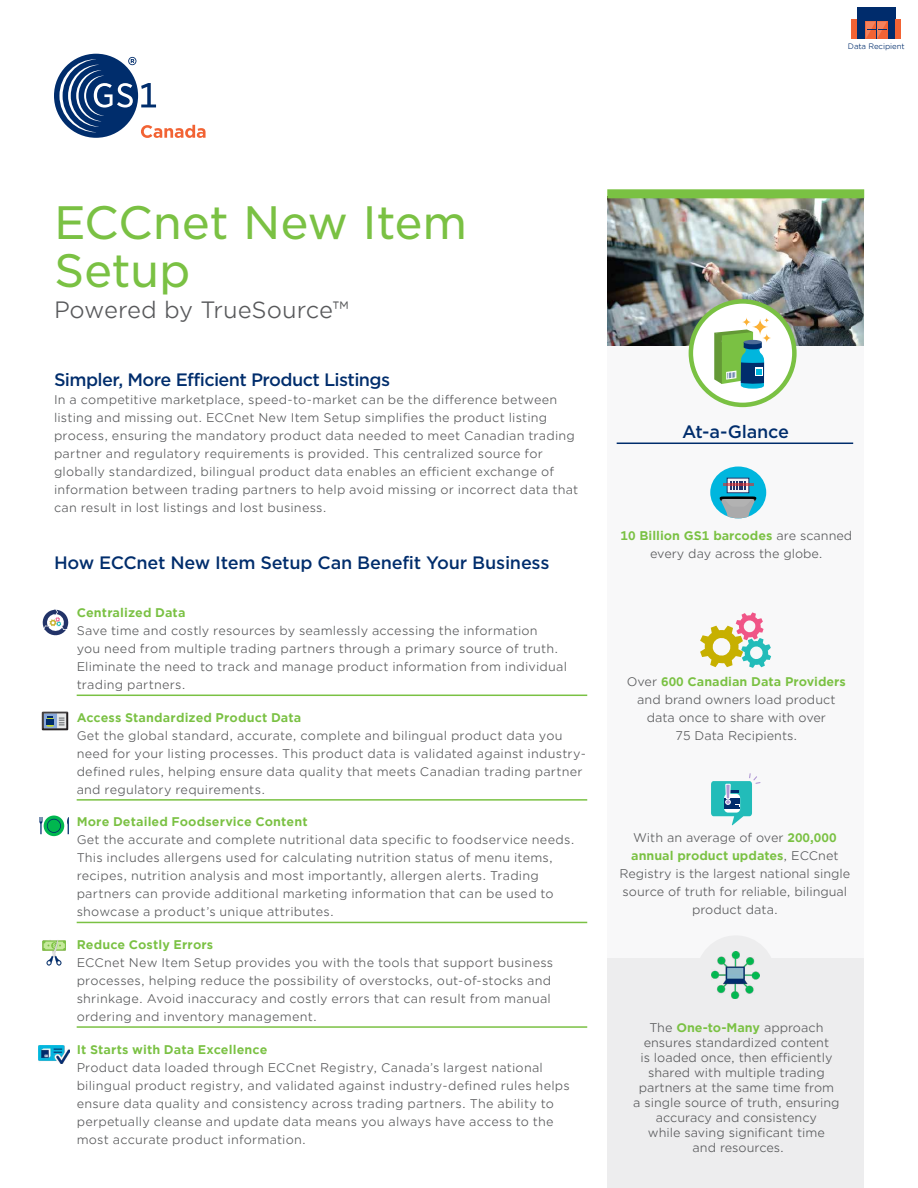
<style>
.page{position:relative;width:918px;height:1188px;background:#fff}
.page>*{position:absolute;margin:0;border:0;box-sizing:border-box;transform-origin:0 0}
.t1{font:45px/48px "Gotham S Sm";letter-spacing:-.015em;color:#7ac143}
.t2{font:22.5px "Gotham Office";letter-spacing:-.01em;color:#58595b}
.t3{font:500 17.25px "Gotham S Sm";letter-spacing:-.03em;color:#002d6c}
.t4{font:12px/18px "Gotham Office";letter-spacing:.015em;color:#58595b}
.t5{font:700 12px "Gotham Office";letter-spacing:.01em;color:#7ac143}
.t6{font:7.5px "Gotham Office";letter-spacing:-.01em;color:#002d6c}
.s1{font-weight:700;color:#7ac143}
</style>
<div class="page">
<svg style="left:54px;top:54px;width:152px;height:84px"></svg>
<div style="left:857px;top:8px;width:39px;height:31px;background:#002c6c"></div>
<svg style="left:866px;top:22px;width:21px;height:17px"></svg>
<div style="left:852px;top:19px;width:5px;height:20px;background:#f26334"></div>
<div style="left:896px;top:19px;width:5px;height:20px;background:#f26334"></div>
<div style="left:607px;top:212px;width:257px;height:976px;background:#f8f8f9"></div>
<img style="left:608px;top:198px;width:256px;height:148px">
<div style="left:607px;top:189px;width:257px;height:9px;background:#7ac143"></div>
<div style="left:691px;top:301px;width:103px;height:104px;background:#fff;border-radius:50%"></div>
<svg style="left:714px;top:318px;width:55px;height:71px"></svg>
<div style="left:689px;top:299px;width:108px;height:108px;border:4px solid #7ac143;border-radius:50%"></div>
<hr style="left:617px;top:443px;width:236px;height:1px;background:#002d6c">
<div style="left:710px;top:467px;width:56px;height:51px;background:#00b6de;border-radius:50%"></div>
<svg style="left:717px;top:496px;width:42px;height:22px"></svg>
<div style="left:727px;top:478px;width:22px;height:15px;background:#f4f4f5"></div>
<div style="left:727px;top:478px;width:22px;height:15px;border:1px solid #213368"></div>
<svg style="left:730px;top:481px;width:16px;height:9px"></svg>
<hr style="left:723px;top:484px;width:30px;height:2px;background:#e32a28">
<svg style="left:700px;top:612px;width:71px;height:56px"></svg>
<svg style="left:711px;top:773px;width:49px;height:52px"></svg>
<div style="left:607px;top:958px;width:257px;height:230px;background:#ededee"></div>
<div style="left:696px;top:935px;width:79px;height:79px;background:#ededee;border-radius:50%"></div>
<img style="left:712px;top:951px;width:48px;height:48px">
<hr style="left:77px;top:695px;width:510px;height:1px;background:#7ac143">
<hr style="left:77px;top:799px;width:510px;height:2px;background:#7ac143">
<hr style="left:77px;top:922px;width:510px;height:1px;background:#7ac143">
<hr style="left:77px;top:1026px;width:510px;height:2px;background:#7ac143">
<svg style="left:42px;top:609px;width:26px;height:27px"></svg>
<div style="left:44px;top:816px;width:20px;height:20px;background:#00b74f;border-radius:50%"></div>
<svg style="left:39px;top:817px;width:22px;height:17px"></svg>
<svg style="left:67px;top:817px;width:2px;height:17px"></svg>
<svg style="left:42px;top:940px;width:24px;height:26px"></svg>
<img style="left:39px;top:1045px;width:30px;height:18px">
<div style="left:42px;top:712px;width:26px;height:18px;background:#231f20"></div>
<svg style="left:42px;top:712px;width:26px;height:17px"></svg>
<p class="t6" style="left:848px;top:42px;width:58px">Data Recipient</p>
<h1 class="t1" style="left:54px;top:197px;width:415px">ECCnet New Item<br>Setup</h1>
<h2 class="t2" style="left:54px;top:295px;width:296px">Powered by TrueSource™</h2>
<h3 class="t3" style="left:54px;top:368px;width:338px">Simpler, More Efficient Product Listings</h3>
<p class="t4" style="left:54px;top:391px;width:526px">In a competitive marketplace, speed-to-market can be the difference between listing and missing out. ECCnet New Item Setup simplifies the product listing process, ensuring the mandatory product data needed to meet Canadian trading partner and regulatory requirements is provided. This centralized source for globally standardized, bilingual product data enables an efficient exchange of information between trading partners to help avoid missing or incorrect data that can result in lost listings and lost business.</p>
<h3 class="t3" style="left:54px;top:551px;width:497px">How ECCnet New Item Setup Can Benefit Your Business</h3>
<p class="t5" style="left:77px;top:605px;width:110px">Centralized Data</p>
<p class="t4" style="left:77px;top:622px;width:492px">Save time and costly resources by seamlessly accessing the information<br>you need from multiple trading partners through a primary source of truth.<br>Eliminate the need to track and manage product information from individual trading partners.</p>
<p class="t5" style="left:77px;top:709px;width:226px">Access Standardized Product Data</p>
<p class="t4" style="left:77px;top:726px;width:511px">Get the global standard, accurate, complete and bilingual product data you need for your listing processes. This product data is validated against industry&shy;defined rules, helping ensure data quality that meets Canadian trading partner and regulatory requirements.</p>
<p class="t5" style="left:77px;top:814px;width:232px">More Detailed Foodservice Content</p>
<p class="t4" style="left:77px;top:831px;width:499px">Get the accurate and complete nutritional data specific to foodservice needs.<br>This includes allergens used for calculating nutrition status of menu items, recipes, nutrition analysis and most importantly, allergen alerts. Trading partners can provide additional marketing information that can be used to showcase a product’s unique attributes.</p>
<p class="t5" style="left:77px;top:936px;width:138px">Reduce Costly Errors</p>
<p class="t4" style="left:77px;top:953px;width:478px">ECCnet New Item Setup provides you with the tools that support business processes, helping reduce the possibility of overstocks, out-of-stocks and shrinkage. Avoid inaccuracy and costly errors that can result from manual ordering and inventory management.</p>
<p class="t5" style="left:77px;top:1041px;width:192px">It Starts with Data Excellence</p>
<p class="t4" style="left:77px;top:1058px;width:495px">Product data loaded through ECCnet Registry, Canada’s largest national bilingual product registry, and validated against industry-defined rules helps ensure data quality and consistency across trading partners. The ability to perpetually cleanse and update data means you always have access to the most accurate product information.</p>
<h3 class="t3" style="left:682px;top:420px;width:108px">At-a-Glance</h3>
<p class="t4" style="left:621px;top:526px;width:233px;text-align:center"><span class="s1">10 Billion GS1 barcodes</span> are scanned every day across the globe.</p>
<p class="t4" style="left:627px;top:673px;width:221px;text-align:center">Over <span class="s1">600 Canadian Data Providers </span>and brand owners load product data once to share with over<br>75 Data Recipients.</p>
<p class="t4" style="left:619px;top:829px;width:232px;text-align:center">With an average of over <span class="s1">200,000 annual product updates</span>, ECCnet<br>Registry is the largest national single source of truth for reliable, bilingual product data.</p>
<p class="t4" style="left:633px;top:1020px;width:208px;line-height:15px;text-align:center">The <span class="s1">One-to-Many</span> approach ensures standardized content<br>is loaded once, then efficiently shared with multiple trading partners at the same time from<br>a single source of truth, ensuring accuracy and consistency<br>while saving significant time<br>and resources.</p>
</div>
